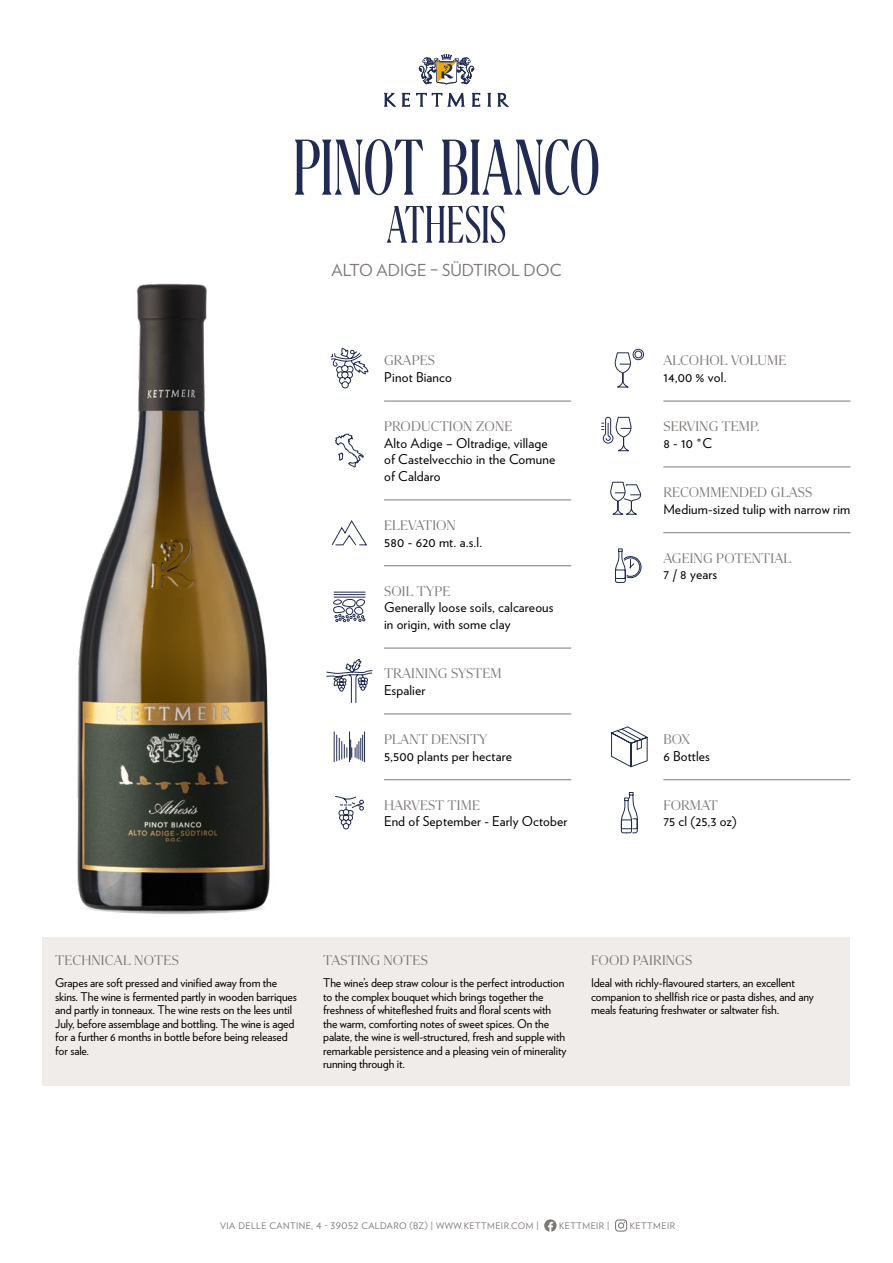
<style>
.page{position:relative;width:893px;height:1263px;background:#fff}
.page>*{position:absolute;margin:0;border:0;box-sizing:border-box;transform-origin:0 0}
.t1{font:81px "Flecha Bronzea M";letter-spacing:-.015em;color:#212b52}
.t2{font:54px "Flecha Bronzea M";letter-spacing:-.01em;color:#212b52}
.t3{font:16.5px "Verlag";color:#7d7876}
.t4{font:14.25px "Flecha M";letter-spacing:.01em;color:#7d7876}
.t5{font:13.5px/16.5px "Verlag";letter-spacing:.01em;color:#000}
.t6{font:12px/13.5px "Verlag";letter-spacing:-.01em;color:#000}
.t7{font:9px "Verlag";letter-spacing:.05em;color:#7d7876}
</style>
<div class="page">
<svg style="left:615px;top:1219px;width:12px;height:12px"></svg>
<svg style="left:544px;top:1219px;width:13px;height:13px"></svg>
<svg style="left:419px;top:54px;width:55px;height:30px"></svg>
<svg style="left:497px;top:93px;width:12px;height:14px"></svg>
<svg style="left:488px;top:93px;width:3px;height:14px"></svg>
<svg style="left:384px;top:93px;width:12px;height:14px"></svg>
<svg style="left:416px;top:93px;width:49px;height:14px"></svg>
<svg style="left:402px;top:93px;width:8px;height:14px"></svg>
<svg style="left:472px;top:93px;width:8px;height:14px"></svg>
<hr style="left:384px;top:401px;width:187px;height:1px;background:#7d7876">
<hr style="left:384px;top:500px;width:187px;height:1px;background:#7d7876">
<hr style="left:384px;top:565px;width:187px;height:1px;background:#7d7876">
<hr style="left:384px;top:648px;width:187px;height:1px;background:#7d7876">
<hr style="left:384px;top:714px;width:187px;height:1px;background:#7d7876">
<hr style="left:384px;top:779px;width:187px;height:1px;background:#7d7876">
<svg style="left:330px;top:348px;width:38px;height:40px"></svg>
<svg style="left:335px;top:434px;width:29px;height:34px"></svg>
<svg style="left:331px;top:520px;width:36px;height:26px"></svg>
<svg style="left:333px;top:592px;width:33px;height:30px"></svg>
<svg style="left:326px;top:659px;width:47px;height:44px"></svg>
<hr style="left:349px;top:731px;width:1px;height:31px;background:#212b52">
<hr style="left:364px;top:731px;width:1px;height:31px;background:#212b52">
<hr style="left:334px;top:731px;width:1px;height:31px;background:#212b52">
<svg style="left:336px;top:735px;width:27px;height:26px"></svg>
<svg style="left:335px;top:796px;width:29px;height:33px"></svg>
<hr style="left:663px;top:401px;width:187px;height:1px;background:#7d7876">
<hr style="left:663px;top:467px;width:187px;height:1px;background:#7d7876">
<hr style="left:663px;top:532px;width:187px;height:1px;background:#7d7876">
<svg style="left:614px;top:349px;width:30px;height:39px"></svg>
<svg style="left:601px;top:417px;width:31px;height:34px"></svg>
<svg style="left:610px;top:482px;width:32px;height:33px"></svg>
<svg style="left:615px;top:548px;width:26px;height:35px"></svg>
<hr style="left:663px;top:779px;width:187px;height:1px;background:#7d7876">
<svg style="left:611px;top:726px;width:37px;height:41px"></svg>
<svg style="left:621px;top:792px;width:17px;height:41px"></svg>
<div style="left:43px;top:937px;width:807px;height:149px;background:#f0ece9"></div>
<img style="left:77px;top:283px;width:193px;height:631px">
<h1 class="t1" style="left:292px;top:127px;width:310px">PINOT BIANCO</h1>
<h2 class="t2" style="left:387px;top:198px;width:121px">ATHESIS</h2>
<h3 class="t3" style="left:331px;top:258px;width:231px">ALTO ADIGE – SÜDTIROL DOC</h3>
<p class="t4" style="left:384px;top:353px;width:52px">GRAPES</p>
<p class="t5" style="left:384px;top:368px;width:69px">Pinot Bianco</p>
<p class="t4" style="left:384px;top:419px;width:130px">PRODUCTION ZONE</p>
<p class="t5" style="left:384px;top:434px;width:173px">Alto Adige – Oltradige, village of Castelvecchio in the Comune of Caldaro</p>
<p class="t4" style="left:384px;top:518px;width:73px">ELEVATION</p>
<p class="t5" style="left:384px;top:533px;width:100px">580 - 620 mt. a.s.l.</p>
<p class="t4" style="left:384px;top:583px;width:68px">SOIL TYPE</p>
<p class="t5" style="left:384px;top:599px;width:171px">Generally loose soils, calcareous in origin, with some clay</p>
<p class="t4" style="left:384px;top:666px;width:119px">TRAINING SYSTEM</p>
<p class="t5" style="left:384px;top:681px;width:43px">Espalier</p>
<p class="t4" style="left:384px;top:732px;width:105px">PLANT DENSITY</p>
<p class="t5" style="left:384px;top:747px;width:129px">5,500 plants per hectare</p>
<p class="t4" style="left:384px;top:797px;width:97px">HARVEST TIME</p>
<p class="t5" style="left:384px;top:813px;width:185px">End of September - Early October</p>
<p class="t4" style="left:663px;top:353px;width:125px">ALCOHOL VOLUME</p>
<p class="t5" style="left:663px;top:368px;width:65px">14,00 % vol.</p>
<p class="t4" style="left:663px;top:419px;width:98px">SERVING TEMP.</p>
<p class="t5" style="left:663px;top:434px;width:50px">8 - 10 °C</p>
<p class="t4" style="left:663px;top:485px;width:150px">RECOMMENDED GLASS</p>
<p class="t5" style="left:663px;top:500px;width:189px">Medium-sized tulip with narrow rim</p>
<p class="t4" style="left:663px;top:550px;width:129px">AGEING POTENTIAL</p>
<p class="t5" style="left:663px;top:566px;width:55px">7 / 8 years</p>
<p class="t4" style="left:663px;top:732px;width:28px">BOX</p>
<p class="t5" style="left:663px;top:747px;width:48px">6 Bottles</p>
<p class="t4" style="left:663px;top:797px;width:56px">FORMAT</p>
<p class="t5" style="left:663px;top:813px;width:75px">75 cl (25,3 oz)</p>
<p class="t4" style="left:55px;top:953px;width:125px">TECHNICAL NOTES</p>
<p class="t6" style="left:55px;top:976px;width:243px">Grapes are soft pressed and vinified away from the skins. The wine is fermented partly in wooden barriques and partly in tonneaux. The wine rests on the lees until July, before assemblage and bottling. The wine is aged for a further 6 months in bottle before being released for sale.</p>
<p class="t4" style="left:323px;top:953px;width:106px">TASTING NOTES</p>
<p class="t6" style="left:323px;top:976px;width:245px">The wine’s deep straw colour is the perfect introduction to the complex bouquet which brings together the freshness of whitefleshed fruits and floral scents with the warm, comforting notes of sweet spices. On the palate, the wine is well-structured, fresh and supple with remarkable persistence and a pleasing vein of minerality running through it.</p>
<p class="t4" style="left:591px;top:953px;width:103px">FOOD PAIRINGS</p>
<p class="t6" style="left:591px;top:976px;width:224px">Ideal with richly-flavoured starters, an excellent companion to shellfish rice or pasta dishes, and any meals featuring freshwater or saltwater fish.</p>
<p class="t7" style="left:220px;top:1219px;width:320px">VIA DELLE CANTINE, 4 - 39052 CALDARO (BZ) | WWW.KETTMEIR.COM |</p>
<p class="t7" style="left:559px;top:1219px;width:52px">KETTMEIR |</p>
<p class="t7" style="left:630px;top:1219px;width:47px">KETTMEIR</p>
</div>
